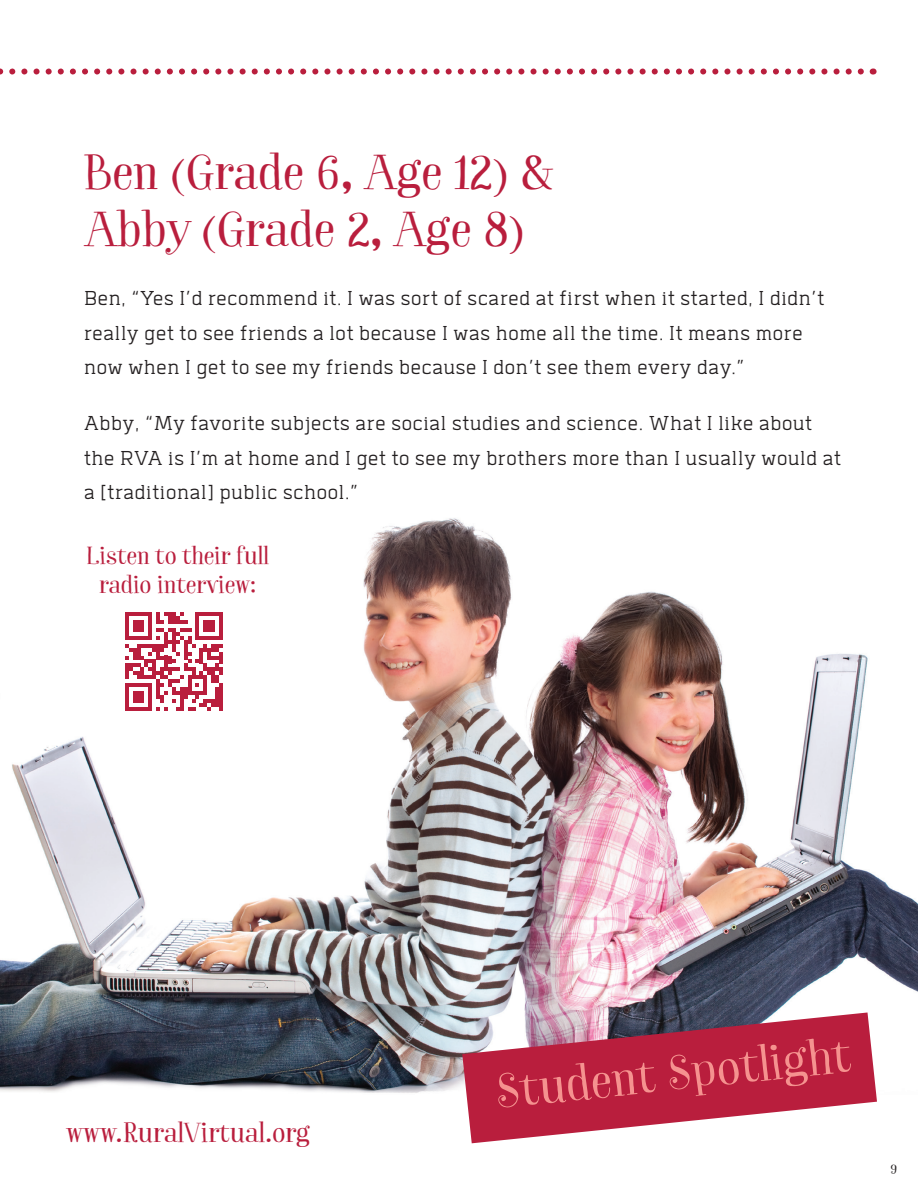
<style>
.page{position:relative;width:918px;height:1188px;background:#fff}
.page>*{position:absolute;margin:0;border:0;box-sizing:border-box;transform-origin:0 0}
.t1{font:48px "Garden Pro";color:#b91e3d}
.t2{font:48px "Garden Pro";color:#f5928f}
.t3{font:27px "Garden Pro";color:#b91e3d}
.t4{font:300 25.5px/34.5px "Abula";color:#231f20;scale:.94 1}
.t5{font:24px/28.8px "Garden Pro";color:#b91e3d;text-align:center}
.t6{font:12px "Garden Pro";color:#231f20}
</style>
<div class="page">
<img style="left:0;top:518px;width:918px;height:575px">
<svg style="left:0;top:69px;width:864px;height:6px"></svg>
<svg style="left:462px;top:1012px;width:415px;height:131px;fill:#b91e3d"></svg>
<div style="left:109px;top:594px;width:130px;height:130px;background:#fff"></div>
<svg style="left:125px;top:612px;width:98px;height:99px"></svg>
<p class="t1" style="left:84px;top:132px;width:474px">Ben (Grade 6, Age 12) &amp;</p>
<p class="t1" style="left:84px;top:189px;width:442px">Abby (Grade 2, Age 8)</p>
<p class="t4" style="left:84px;top:281px;width:790px">Ben, “Yes I’d recommend it. I was sort of scared at first when it started, I didn’t really get to see friends a lot because I was home all the time. It means more now when I get to see my friends because I don’t see them every day.”</p>
<p class="t4" style="left:84px;top:406px;width:807px">Abby, “My favorite subjects are social studies and science. What I like about the RVA is I’m at home and I get to see my brothers more than I usually would at a [traditional] public school.”</p>
<p class="t5" style="left:86px;top:541px;width:184px">Listen to their full radio interview:</p>
<p class="t3" style="left:66px;top:1110px;width:246px">www.RuralVirtual.org</p>
<p class="t2" style="left:492px;top:1052px;width:358px;rotate:-6deg">Student Spotlight</p>
<p class="t6" style="left:891px;top:1159px;width:8px">9</p>
</div>
